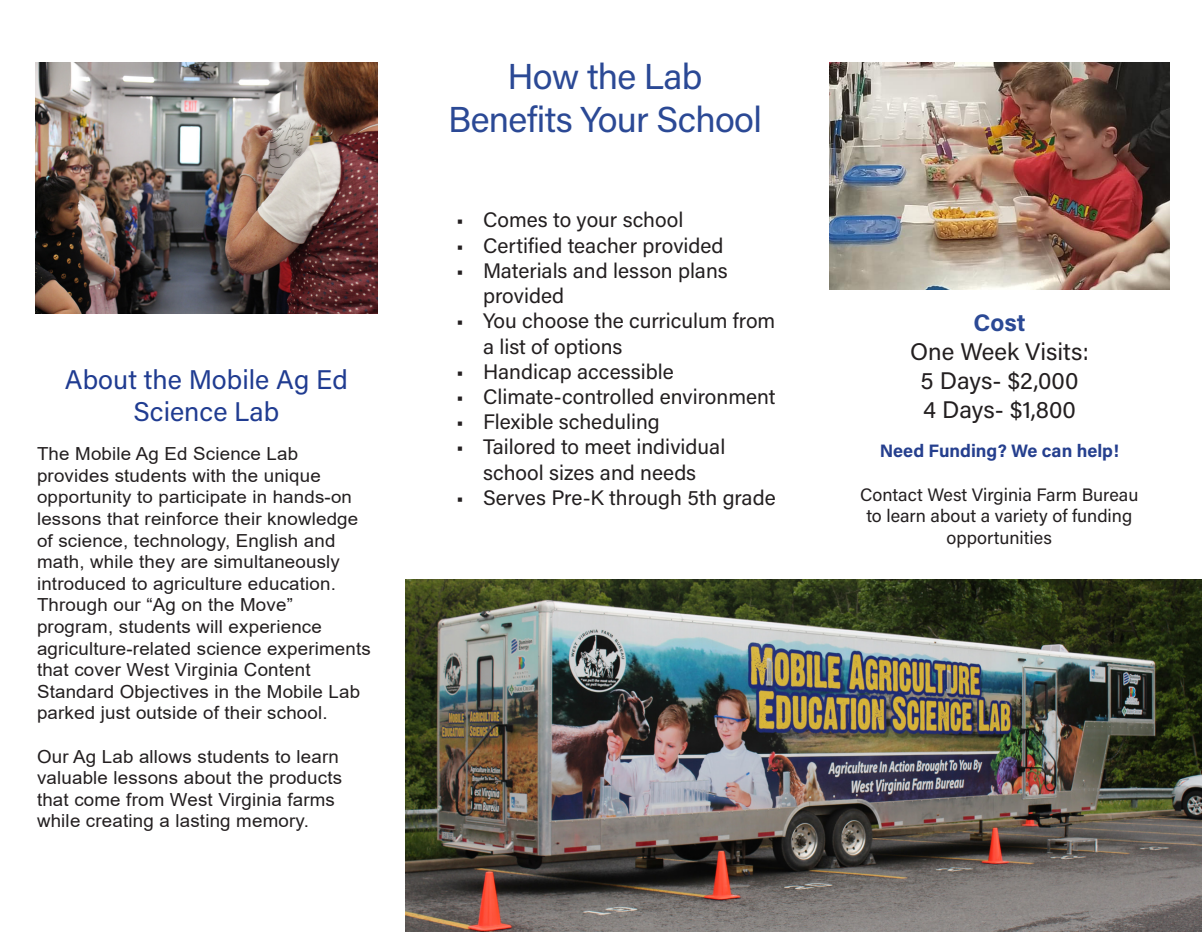
<style>
.page{position:relative;width:1202px;height:932px;background:#fff}
.page>*{position:absolute;margin:0;border:0;box-sizing:border-box;transform-origin:0 0}
.t1{font:36px "Acumin Pro";letter-spacing:-.02em;color:#2b4995}
.t2{font:27px "Acumin Pro";color:#203c91}
.t3{font:24px "Acumin Pro";color:#231f20}
.t4{font:700 24px "Acumin Pro";color:#2b4995}
.t5{font:21px/25.2px "Acumin Pro";color:#231f20}
.t6{font:18px/21.6px "Arial";letter-spacing:.01em;color:#231f20;scale:1.04 1}
.t7{font:18px/21.6px "Acumin Pro";color:#231f20;text-align:center}
.t8{font:700 18px "Acumin Pro";color:#253f8e}
.t9{font:17.4px/21.6px "Arial";letter-spacing:.01em;color:#231f20;scale:1.07 1}
.s1{font-size:17.4px}
</style>
<div class="page">
<img style="left:35px;top:63px;width:342px;height:250px">
<img style="left:406px;top:579px;width:796px;height:353px">
<img style="left:829px;top:62px;width:340px;height:227px">
<p class="t2" style="left:65px;top:360px;width:284px">About the Mobile Ag Ed</p>
<p class="t2" style="left:133px;top:393px;width:147px">Science Lab</p>
<p class="t6" style="left:37px;top:443px;width:274px">The Mobile Ag Ed Science Lab provides students with the unique</p>
<p class="t9" style="left:37px;top:486px;width:302px">opportunity to participate in hands-on lessons that reinforce their knowledge</p>
<p class="t6" style="left:37px;top:529px;width:322px"><span class="s1">of</span> science, technology, English and math, while they are simultaneously introduced to agriculture education.<br>Through our “Ag on the Move” program, students will experience agriculture-related science experiments that cover West Virginia Content Standard Objectives in the Mobile Lab parked just outside of their school.</p>
<p class="t6" style="left:37px;top:745px;width:295px">Our Ag Lab allows students to learn valuable lessons about the products that come from West Virginia farms while creating a lasting memory.</p>
<p class="t1" style="left:507px;top:51px;width:196px">How the Lab</p>
<p class="t1" style="left:448px;top:94px;width:315px">Benefits Your School</p>
<p class="t5" style="left:456px;top:207px;width:229px">• Comes to your school</p>
<p class="t5" style="left:456px;top:232px;width:269px">• Certified teacher provided</p>
<p class="t5" style="left:483px;top:257px;width:246px;text-indent:-27px">• Materials and lesson plans provided</p>
<p class="t5" style="left:483px;top:307px;width:294px;text-indent:-27px">• You choose the curriculum from a list of options</p>
<p class="t5" style="left:456px;top:358px;width:219px">• Handicap accessible</p>
<p class="t5" style="left:456px;top:383px;width:321px">• Climate-controlled environment</p>
<p class="t5" style="left:456px;top:408px;width:205px">• Flexible scheduling</p>
<p class="t5" style="left:456px;top:433px;width:271px;text-align:center">• Tailored to meet individual school sizes and needs</p>
<p class="t5" style="left:456px;top:484px;width:321px">• Serves Pre-K through 5th grade</p>
<p class="t4" style="left:973px;top:306px;width:53px">Cost</p>
<p class="t3" style="left:910px;top:335px;width:180px">One Week Visits:</p>
<p class="t3" style="left:920px;top:364px;width:159px">5 Days- $2,000</p>
<p class="t3" style="left:923px;top:393px;width:154px">4 Days- $1,800</p>
<p class="t8" style="left:879px;top:438px;width:241px">Need Funding? We can help!</p>
<p class="t7" style="left:860px;top:482px;width:280px">Contact West Virginia Farm Bureau to learn about a variety of funding opportunities</p>
</div>
